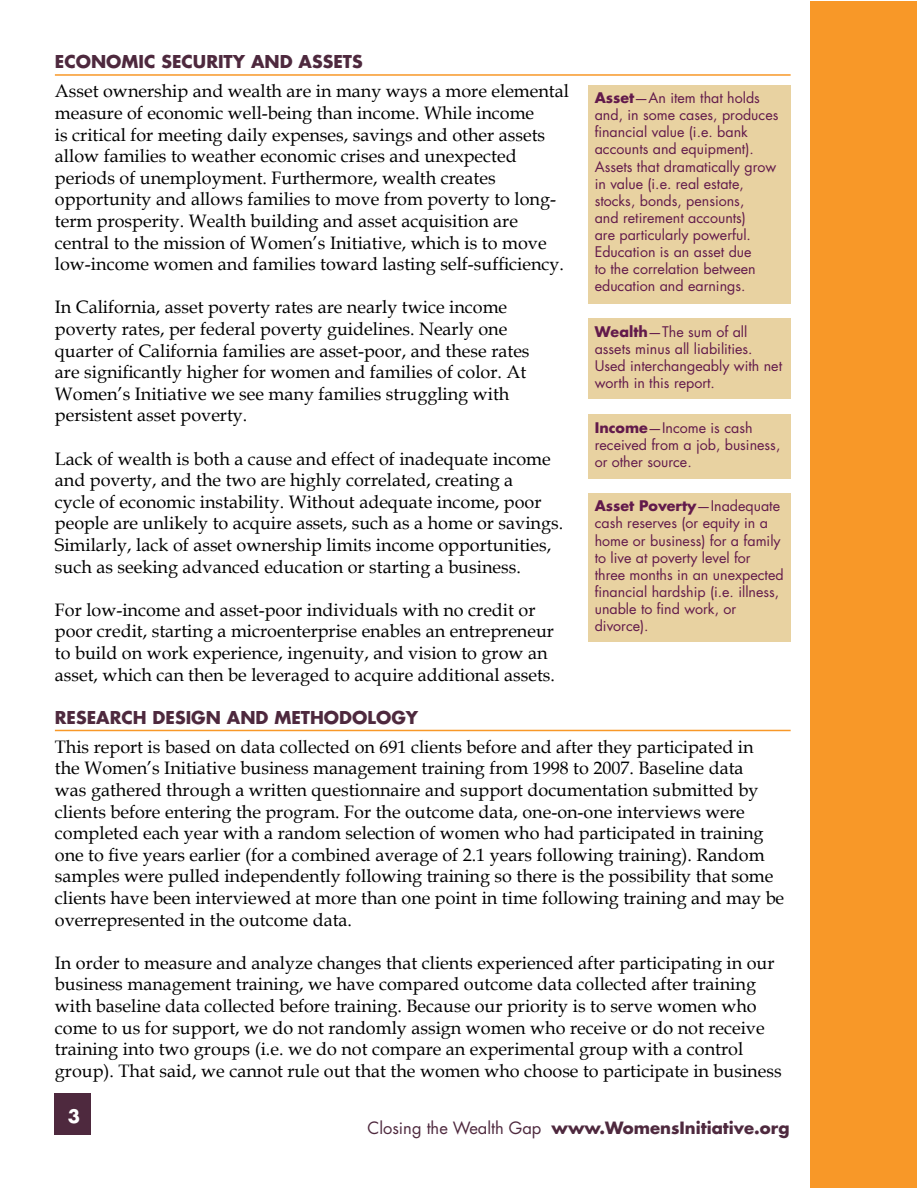
<style>
.page{position:relative;width:918px;height:1188px;background:#fff}
.page>*{position:absolute;margin:0;border:0;box-sizing:border-box;transform-origin:0 0}
.t1{font:18px/21.6px "Book Antiqua";color:#000}
.t2{font:700 17.25px "Futura Std";color:#4e293e}
.t3{font:700 16.5px "Futura Std";color:#4e293e}
.t4{font:14.25px/17.1px "Futura Std";color:#621a4b}
.s1{font-weight:700}
.s2{font-weight:400}
</style>
<div class="page">
<div style="left:810px;top:1px;width:106px;height:1187px;background:#f89828"></div>
<div style="left:55px;top:1093px;width:36px;height:42px;background:#4e293e"></div>
<hr style="left:55px;top:74px;width:736px;height:2px;background:#f89828">
<hr style="left:55px;top:730px;width:736px;height:1px;background:#f89828">
<div style="left:588px;top:85px;width:202px;height:219px;background:#e8d2a1"></div>
<div style="left:588px;top:493px;width:202px;height:149px;background:#e8d2a1"></div>
<div style="left:588px;top:415px;width:202px;height:64px;background:#e8d2a1"></div>
<div style="left:588px;top:318px;width:202px;height:81px;background:#e8d2a1"></div>
<p class="t2" style="left:55px;top:50px;width:309px">ECONOMIC SECURITY AND ASSETS</p>
<p class="t1" style="left:55px;top:80px;width:516px">Asset ownership and wealth are in many ways a more elemental measure of economic well-being than income. While income<br>is critical for meeting daily expenses, savings and other assets allow families to weather economic crises and unexpected periods of unemployment. Furthermore, wealth creates opportunity and allows families to move from poverty to long&shy;term prosperity. Wealth building and asset acquisition are central to the mission of Women’s Initiative, which is to move low-income women and families toward lasting self-sufficiency.</p>
<p class="t1" style="left:55px;top:296px;width:476px">In California, asset poverty rates are nearly twice income poverty rates, per federal poverty guidelines. Nearly one quarter of California families are asset-poor, and these rates are significantly higher for women and families of color. At Women’s Initiative we see many families struggling with persistent asset poverty.</p>
<p class="t1" style="left:55px;top:447px;width:510px">Lack of wealth is both a cause and effect of inadequate income and poverty, and the two are highly correlated, creating a<br>cycle of economic instability. Without adequate income, poor people are unlikely to acquire assets, such as a home or savings.<br>Similarly, lack of asset ownership limits income opportunities, such as seeking advanced education or starting a business.</p>
<p class="t1" style="left:55px;top:598px;width:502px">For low-income and asset-poor individuals with no credit or poor credit, starting a microenterprise enables an entrepreneur to build on work experience, ingenuity, and vision to grow an asset, which can then be leveraged to acquire additional assets.</p>
<p class="t2" style="left:55px;top:706px;width:365px">RESEARCH DESIGN AND METHODOLOGY</p>
<p class="t1" style="left:55px;top:736px;width:731px">This report is based on data collected on 691 clients before and after they participated in<br>the Women’s Initiative business management training from 1998 to 2007. Baseline data<br>was gathered through a written questionnaire and support documentation submitted by clients before entering the program. For the outcome data, one-on-one interviews were completed each year with a random selection of women who had participated in training one to five years earlier (for a combined average of 2.1 years following training). Random samples were pulled independently following training so there is the possibility that some clients have been interviewed at more than one point in time following training and may be overrepresented in the outcome data.</p>
<p class="t1" style="left:55px;top:952px;width:728px">In order to measure and analyze changes that clients experienced after participating in our business management training, we have compared outcome data collected after training with baseline data collected before training. Because our priority is to serve women who come to us for support, we do not randomly assign women who receive or do not receive training into two groups (i.e. we do not compare an experimental group with a control group). That said, we cannot rule out that the women who choose to participate in business</p>
<p class="t4" style="left:595px;top:90px;width:185px"><span class="s1">Asset</span>—An item that holds and, in some cases, produces financial value (i.e. bank accounts and equipment).<br>Assets that dramatically grow in value (i.e. real estate, stocks, bonds, pensions,<br>and retirement accounts)<br>are particularly powerful.<br>Education is an asset due<br>to the correlation between education and earnings.</p>
<p class="t4" style="left:595px;top:323px;width:189px"><span class="s1">Wealth</span>—The sum of all assets minus all liabilities.<br>Used interchangeably with net worth in this report.</p>
<p class="t4" style="left:595px;top:420px;width:187px"><span class="s1">Income</span>—Income is cash received from a job, business, or other source.</p>
<p class="t4" style="left:595px;top:498px;width:190px"><span class="s1">Asset Poverty</span>—Inadequate cash reserves (or equity in a home or business) for a family to live at poverty level for three months in an unexpected financial hardship (i.e. illness, unable to find work, or divorce).</p>
<p class="t3" style="left:368px;top:1116px;width:424px"><span class="s2">Closing the Wealth Gap</span> www.WomensInitiative.org</p>
</div>
